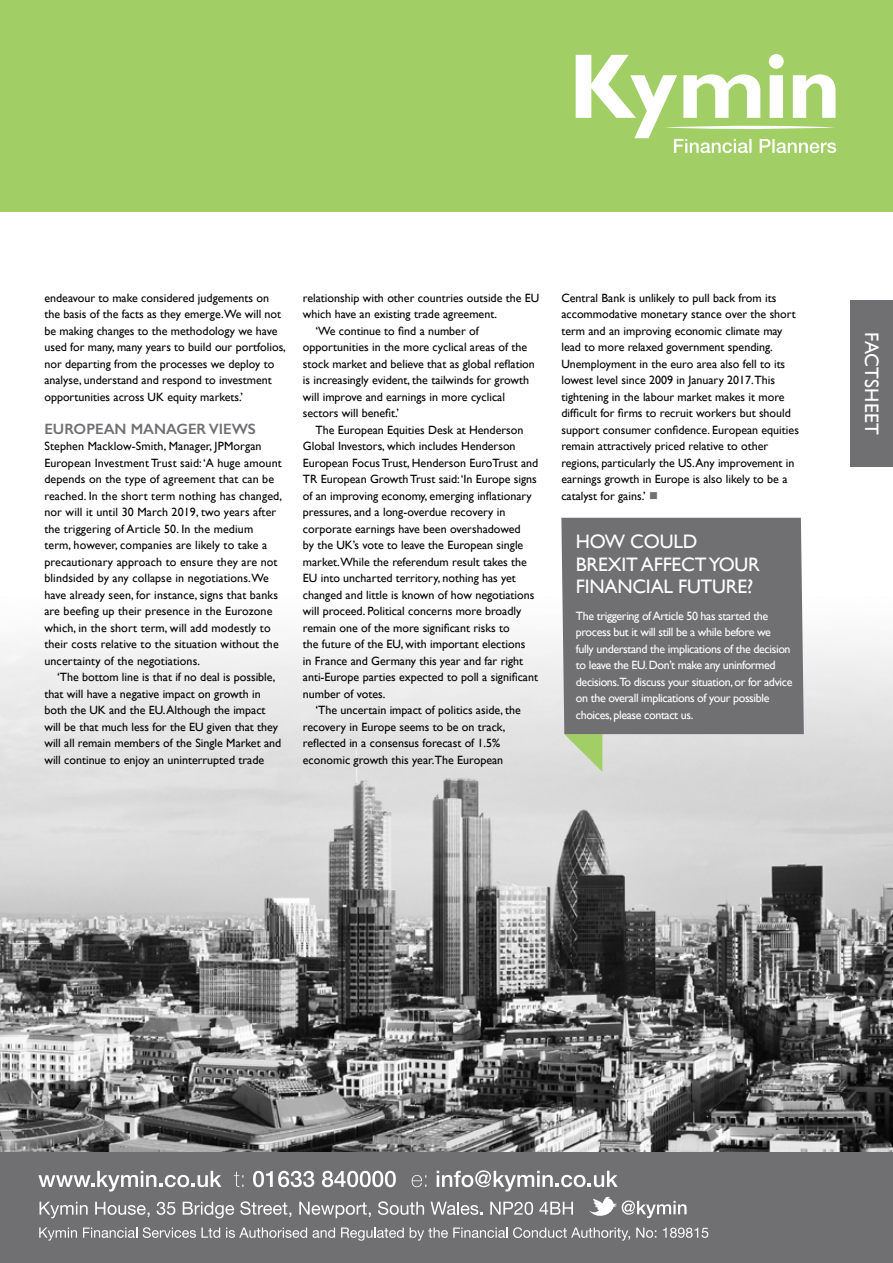
<style>
.page{position:relative;width:893px;height:1263px;background:#fff}
.page>*{position:absolute;margin:0;border:0;box-sizing:border-box;transform-origin:0 0}
.t1{font:19.5px/22.5px "Gill Sans";letter-spacing:-.01em;color:#fff}
.t2{font:19.5px "Gill Sans";letter-spacing:.01em;color:#fff}
.t3{font:600 15px "Gill Sans";color:#707073}
.t4{font:12px/16.5px "Gill Sans";color:#000}
.t5{font:12px/16.5px "Gill Sans";letter-spacing:-.03em;color:#fff}
.s1{color:#707073}
</style>
<div class="page">
<img style="left:0;top:642px;width:893px;height:510px">
<svg style="left:564px;top:734px;width:38px;height:38px"></svg>
<div style="left:561px;top:518px;width:243px;height:216px;background:#707073"></div>
<div style="left:851px;top:300px;width:42px;height:166px;background:#707073"></div>
<div style="left:0;top:0;width:893px;height:212px;background:#a1cf66"></div>
<svg style="left:576px;top:54px;width:260px;height:99px"></svg>
<div style="left:0;top:1152px;width:893px;height:111px;background:#707073"></div>
<svg style="left:39px;top:1227px;width:38px;height:13px"></svg>
<svg style="left:83px;top:1227px;width:54px;height:11px"></svg>
<svg style="left:143px;top:1227px;width:77px;height:11px"></svg>
<svg style="left:226px;top:1227px;width:81px;height:11px"></svg>
<svg style="left:313px;top:1227px;width:22px;height:11px"></svg>
<svg style="left:341px;top:1227px;width:63px;height:14px"></svg>
<svg style="left:410px;top:1227px;width:220px;height:13px"></svg>
<svg style="left:636px;top:1227px;width:20px;height:11px"></svg>
<svg style="left:663px;top:1227px;width:45px;height:11px"></svg>
<svg style="left:38px;top:1170px;width:648px;height:49px"></svg>
<p class="t4" style="left:44px;top:289px;width:243px">endeavour to make considered judgements on the basis of the facts as they emerge.We will not be making changes to the methodology we have used for many, many years to build our portfolios, nor departing from the processes we deploy to analyse, understand and respond to investment opportunities across UK equity markets.’</p>
<p class="t3" style="left:44px;top:419px;width:213px">EUROPEAN MANAGER VIEWS</p>
<p class="t4" style="left:44px;top:438px;width:239px">Stephen Macklow-Smith, Manager, JPMorgan European Investment Trust said: ‘A huge amount depends on the type of agreement that can be reached. In the short term nothing has changed, nor will it until 30 March 2019, two years after the triggering of Article 50. In the medium term, however, companies are likely to take a precautionary approach to ensure they are not blindsided by any collapse in negotiations. We have already seen, for instance, signs that banks are beefing up their presence in the Eurozone which, in the short term, will add modestly to their costs relative to the situation without the uncertainty of the negotiations.</p>
<p class="t4" style="left:44px;top:669px;width:238px;text-indent:13px">‘The bottom line is that if no deal is possible, that will have a negative impact on growth in both the UK and the EU. Although the impact will be that much less for the EU given that they will all remain members of the Single Market and will continue to enjoy an uninterrupted trade</p>
<p class="t4" style="left:303px;top:289px;width:238px">relationship with other countries outside the EU</p>
<p class="t4" style="left:303px;top:306px;width:196px">which have an existing trade agreement.</p>
<p class="t4" style="left:316px;top:322px;width:165px">‘We continue to find a number of</p>
<p class="t4" style="left:303px;top:339px;width:226px">opportunities in the more cyclical areas of the</p>
<p class="t4" style="left:303px;top:355px;width:234px">stock market and believe that as global reflation</p>
<p class="t4" style="left:303px;top:372px;width:228px">is increasingly evident, the tailwinds for growth</p>
<p class="t4" style="left:303px;top:388px;width:204px">will improve and earnings in more cyclical</p>
<p class="t4" style="left:303px;top:405px;width:98px">sectors will benefit.’</p>
<p class="t4" style="left:316px;top:421px;width:209px">The European Equities Desk at Henderson</p>
<p class="t4" style="left:303px;top:438px;width:214px">Global Investors, which includes Henderson</p>
<p class="t4" style="left:303px;top:454px;width:237px">European Focus Trust, Henderson EuroTrust and</p>
<p class="t4" style="left:303px;top:471px;width:236px">TR European Growth Trust said: ‘In Europe signs</p>
<p class="t4" style="left:303px;top:487px;width:230px">of an improving economy, emerging inflationary</p>
<p class="t4" style="left:303px;top:504px;width:204px">pressures, and a long-overdue recovery in</p>
<p class="t4" style="left:303px;top:520px;width:219px">corporate earnings have been overshadowed</p>
<p class="t4" style="left:303px;top:537px;width:222px">by the UK’s vote to leave the European single</p>
<p class="t4" style="left:303px;top:553px;width:226px">market.While the referendum result takes the</p>
<p class="t4" style="left:303px;top:570px;width:215px">EU into uncharted territory, nothing has yet</p>
<p class="t4" style="left:303px;top:586px;width:233px">changed and little is known of how negotiations</p>
<p class="t4" style="left:303px;top:603px;width:220px">will proceed. Political concerns more broadly</p>
<p class="t4" style="left:303px;top:619px;width:208px">remain one of the more significant risks to</p>
<p class="t4" style="left:303px;top:636px;width:224px">the future of the EU, with important elections</p>
<p class="t4" style="left:303px;top:652px;width:222px">in France and Germany this year and far right</p>
<p class="t4" style="left:303px;top:669px;width:237px">anti-Europe parties expected to poll a significant</p>
<p class="t4" style="left:303px;top:685px;width:84px">number of votes.</p>
<p class="t4" style="left:316px;top:702px;width:207px">‘The uncertain impact of politics aside, the</p>
<p class="t4" style="left:303px;top:718px;width:204px">recovery in Europe seems to be on track,</p>
<p class="t4" style="left:303px;top:735px;width:199px">reflected in a consensus forecast of 1.5%</p>
<p class="t4" style="left:303px;top:751px;width:202px">economic growth this year.The European</p>
<p class="t4" style="left:561px;top:289px;width:239px">Central Bank is unlikely to pull back from its accommodative monetary stance over the short term and an improving economic climate may lead to more relaxed government spending.<br>Unemployment in the euro area also fell to its lowest level since 2009 in January 2017.This tightening in the labour market makes it more difficult for firms to recruit workers but should support consumer confidence. European equities remain attractively priced relative to other regions, particularly the US. Any improvement in earnings growth in Europe is also likely to be a catalyst for gains.’ <span class="s1">■</span></p>
<h1 class="t1" style="left:576px;top:530px;width:186px">HOW COULD<br>BREXIT AFFECT YOUR<br>FINANCIAL FUTURE?</h1>
<p class="t5" style="left:576px;top:607px;width:218px">The triggering of Article 50 has started the process but it will still be a while before we<br>fully understand the implications of the decision to leave the EU. Don’t make any uninformed decisions.To discuss your situation, or for advice on the overall implications of your possible choices, please contact us.</p>
<h1 class="t2" style="left:883px;top:332px;width:104px;rotate:90deg">FACTSHEET</h1>
</div>
